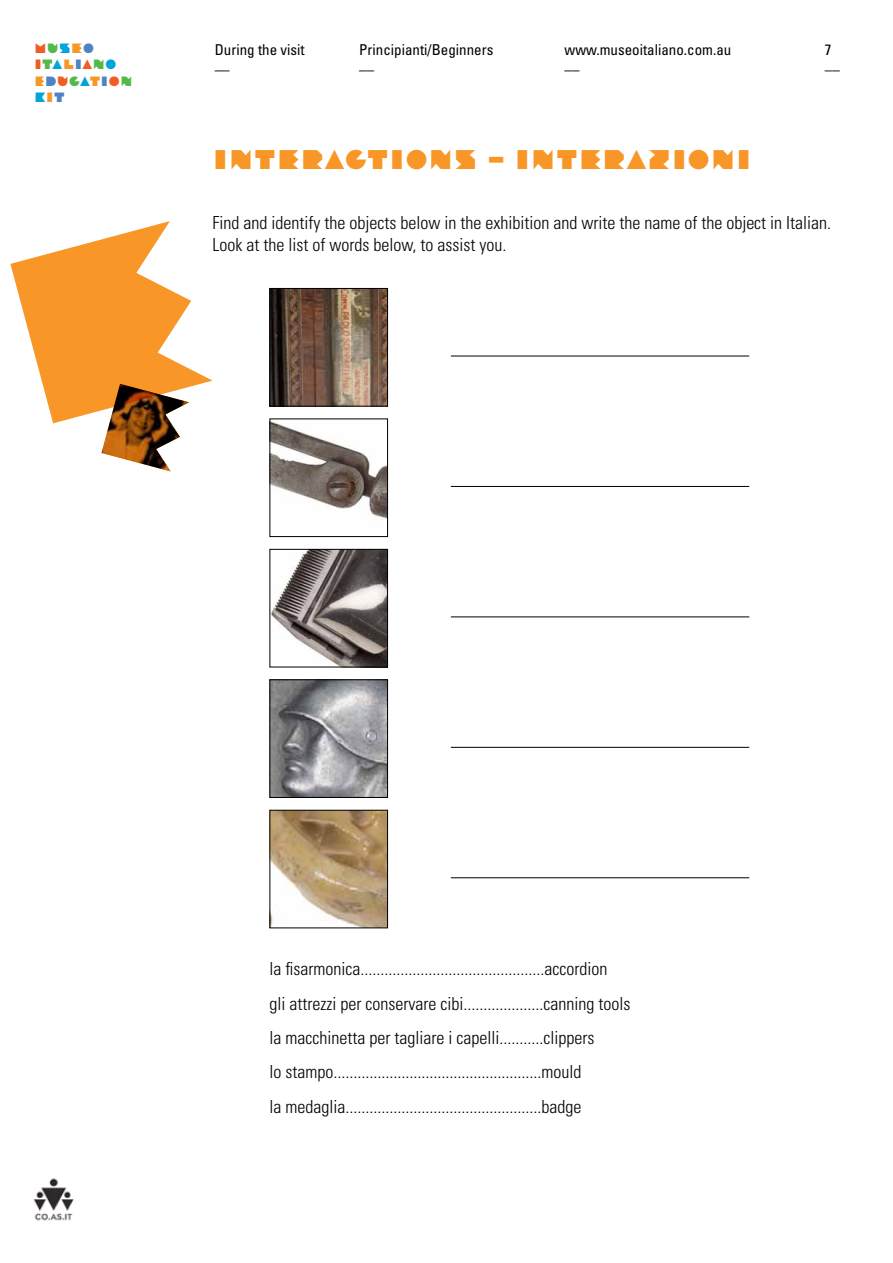
<style>
.page{position:relative;width:893px;height:1263px;background:#fff}
.page>*{position:absolute;margin:0;border:0;box-sizing:border-box;transform-origin:0 0}
.t1{font:27px "Museo Italiano";color:#f89728}
.t2{font:300 condensed 18px/34.3px "Univers";color:#000}
.t3{font:condensed 15px/20.7px "Univers";color:#000}
.t4{font:13.5px/16.5px "Museo Italiano";color:#f15d22}
.s1{color:#54b948}
.s2{color:#00a5d9}
.s3{color:#f89728}
.s4{color:#4e84c4}
</style>
<div class="page">
<img style="left:33px;top:1178px;width:41px;height:43px">
<img style="left:271px;top:290px;width:115px;height:114px">
<div style="left:269px;top:288px;width:119px;height:118px;border:1px solid #000"></div>
<hr style="left:451px;top:356px;width:298px;height:1px;background:#000">
<img style="left:271px;top:421px;width:115px;height:99px">
<div style="left:269px;top:418px;width:119px;height:119px;border:1px solid #000"></div>
<hr style="left:451px;top:486px;width:298px;height:1px;background:#000">
<img style="left:271px;top:551px;width:115px;height:114px">
<div style="left:269px;top:549px;width:119px;height:118px;border:1px solid #000"></div>
<hr style="left:451px;top:616px;width:298px;height:1px;background:#000">
<img style="left:271px;top:681px;width:115px;height:115px">
<div style="left:269px;top:679px;width:119px;height:119px;border:1px solid #000"></div>
<hr style="left:451px;top:747px;width:298px;height:1px;background:#000">
<img style="left:271px;top:812px;width:115px;height:114px">
<div style="left:269px;top:810px;width:119px;height:118px;border:1px solid #000"></div>
<hr style="left:451px;top:877px;width:298px;height:1px;background:#000">
<svg style="left:10px;top:221px;width:203px;height:232px"></svg>
<img style="left:102px;top:384px;width:87px;height:87px">
<p class="t4" style="left:34px;top:39px;width:100px">M<span class="s1">U</span><span class="s2">S</span><span class="s3">E</span><span class="s4">O<br></span>I<span class="s1">T</span><span class="s2">A</span><span class="s3">L</span><span class="s4">I</span>A<span class="s1">N</span><span class="s2">O<br></span><span class="s3">E</span><span class="s4">D</span>U<span class="s1">C</span><span class="s2">A</span><span class="s3">T</span><span class="s4">I</span>O<span class="s1">N<br></span><span class="s2">K</span><span class="s3">I</span><span class="s4">T</span></p>
<p class="t3" style="left:215px;top:39px;width:91px">During the visit ––</p>
<p class="t3" style="left:359px;top:39px;width:136px">Principianti/Beginners ––</p>
<p class="t3" style="left:564px;top:39px;width:168px">www.museoitaliano.com.au ––</p>
<p class="t3" style="left:825px;top:39px;width:16px">7 ––</p>
<h1 class="t1" style="left:213px;top:142px;width:541px">INTERACTIONS – INTERAZIONI</h1>
<p class="t2" style="left:213px;top:212px;width:620px;line-height:21.6px">Find and identify the objects below in the exhibition and write the name of the object in Italian.<br>Look at the list of words below, to assist you.</p>
<p class="t2" style="left:270px;top:952px;width:362px">la fisarmonica..............................................accordion<br>gli attrezzi per conservare cibi....................canning tools la macchinetta per tagliare i capelli...........clippers<br>lo stampo....................................................mould<br>la medaglia.................................................badge</p>
</div>
